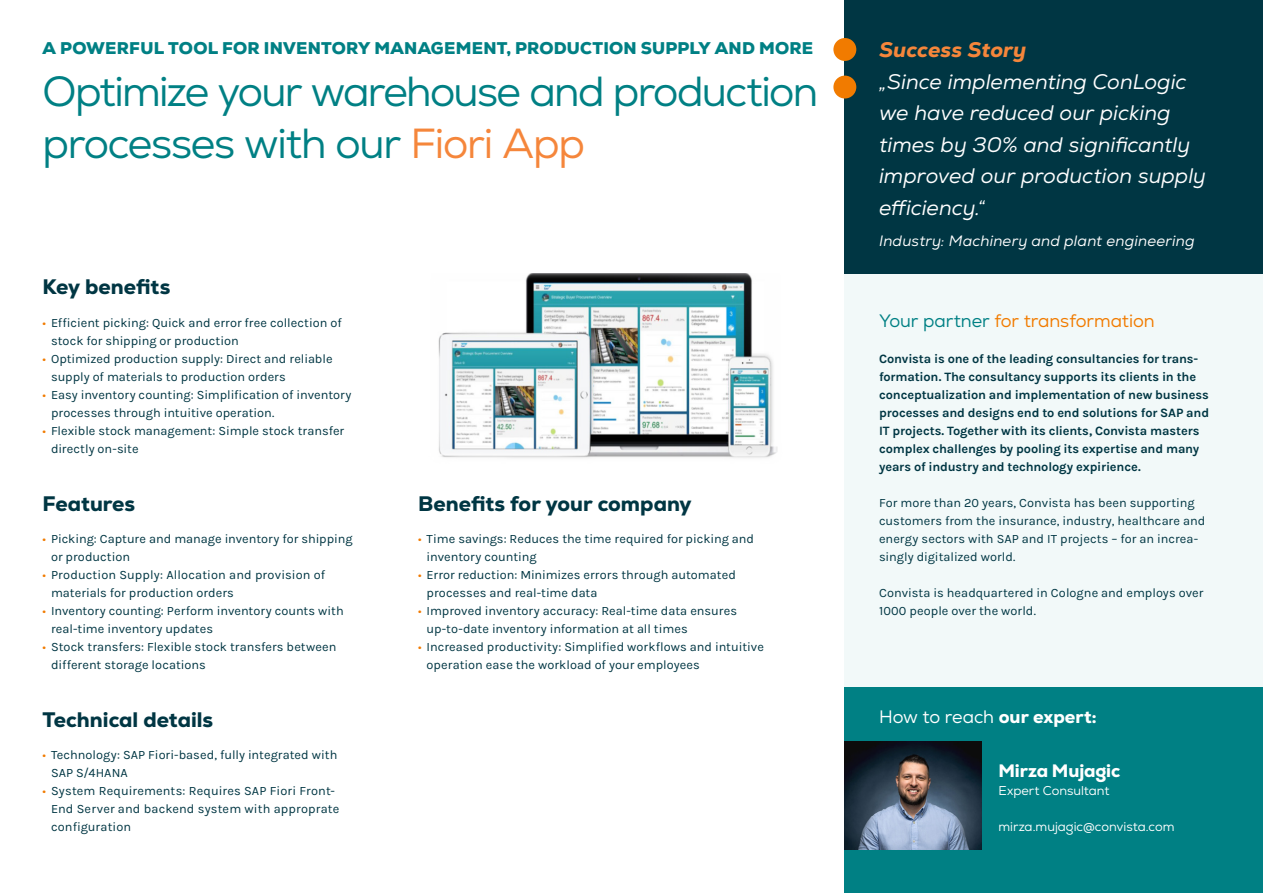
<style>
.page{position:relative;width:1263px;height:893px;background:#fff}
.page>*{position:absolute;margin:0;border:0;box-sizing:border-box;transform-origin:0 0}
.t1{font:42px/52.5px "Nexa";letter-spacing:-.04em;color:#008084}
.USP_Zitat{font:italic 21px/31.5px "Nexa";letter-spacing:.005em;color:#fff}
.t2{font:800 21px "Nexa";color:#003643}
.USP_Zitat-2{font:italic 800 21px "Nexa";letter-spacing:.01em;color:#f5863b}
.t3{font:18px "Nexa";letter-spacing:-.005em;color:#f17b00}
.t4{font:18px "Nexa";letter-spacing:-.01em;color:#fff}
.t5{font:800 18px "Nexa";letter-spacing:-.01em;color:#fff}
.t6{font:900 16.95px "Nexa";letter-spacing:.015em;color:#008084}
.USP_Zitat-3{font:italic 15px "Nexa";letter-spacing:.015em;color:#fff}
.Copytext{font:12.75px/18px "Karla";color:#003643}
.Copytext-2{font:700 12.75px/18px "Karla";letter-spacing:-.01em;color:#003643}
.t7{font:12.75px "Nexa";color:#fff}
.s1{color:#f5863b}
.s2{color:#f17b00}
.s3{color:#008084}
.s4{font-weight:800}
</style>
<div class="page">
<div style="left:845px;top:273px;width:418px;height:432px;background:#f2f9f9"></div>
<div style="left:845px;top:687px;width:418px;height:206px;background:#008084"></div>
<div style="left:845px;top:0;width:418px;height:273px;background:#003643"></div>
<div style="left:833px;top:38px;width:23px;height:23px;background:#f17b00;border-radius:50%"></div>
<div style="left:833px;top:76px;width:23px;height:23px;background:#f17b00;border-radius:50%"></div>
<img style="left:845px;top:741px;width:137px;height:108px">
<img style="left:438px;top:273px;width:340px;height:185px">
<h1 class="t6" style="left:43px;top:37px;width:772px">A POWERFUL TOOL FOR INVENTORY MANAGEMENT, PRODUCTION SUPPLY AND MORE</h1>
<h1 class="t1" style="left:43px;top:66px;width:777px">Optimize your warehouse and production processes with our <span class="s1">Fiori App</span></h1>
<h2 class="t2" style="left:43px;top:273px;width:129px">Key benefits</h2>
<p class="Copytext" style="left:51px;top:314px;width:292px;text-indent:-9px"><span class="s2">•</span> Efficient picking: Quick and error free collection of stock for shipping or production</p>
<p class="Copytext" style="left:51px;top:350px;width:283px;text-indent:-9px"><span class="s2">•</span> Optimized production supply: Direct and reliable supply of materials to production orders</p>
<p class="Copytext" style="left:51px;top:386px;width:302px;text-indent:-9px"><span class="s2">•</span> Easy inventory counting: Simplification of inventory processes through intuitive operation.</p>
<p class="Copytext" style="left:51px;top:422px;width:295px;text-indent:-9px"><span class="s2">•</span> Flexible stock management: Simple stock transfer directly on-site</p>
<h2 class="t2" style="left:43px;top:490px;width:94px">Features</h2>
<p class="Copytext" style="left:51px;top:530px;width:303px;text-indent:-9px"><span class="s2">•</span> Picking: Capture and manage inventory for shipping or production</p>
<p class="Copytext" style="left:51px;top:566px;width:276px;text-indent:-9px"><span class="s2">•</span> Production Supply: Allocation and provision of materials for production orders</p>
<p class="Copytext" style="left:51px;top:602px;width:294px;text-indent:-9px"><span class="s2">•</span> Inventory counting: Perform inventory counts with real-time inventory updates</p>
<p class="Copytext" style="left:51px;top:638px;width:287px;text-indent:-9px"><span class="s2">•</span> Stock transfers: Flexible stock transfers between different storage locations</p>
<h2 class="t2" style="left:43px;top:706px;width:172px">Technical details</h2>
<p class="Copytext" style="left:51px;top:746px;width:288px;text-indent:-9px"><span class="s2">•</span> Technology: SAP Fiori-based, fully integrated with<br>SAP S/4HANA</p>
<p class="Copytext" style="left:51px;top:782px;width:290px;text-indent:-9px"><span class="s2">•</span> System Requirements: Requires SAP Fiori Front-<br>End Server and backend system with approprate configuration</p>
<h2 class="t2" style="left:418px;top:490px;width:275px">Benefits for your company</h2>
<p class="Copytext" style="left:427px;top:530px;width:329px;text-indent:-9px"><span class="s2">•</span> Time savings: Reduces the time required for picking and inventory counting</p>
<p class="Copytext" style="left:427px;top:566px;width:311px;text-indent:-9px"><span class="s2">•</span> Error reduction: Minimizes errors through automated processes and real-time data</p>
<p class="Copytext" style="left:427px;top:602px;width:312px;text-indent:-9px"><span class="s2">•</span> Improved inventory accuracy: Real-time data ensures up-to-date inventory information at all times</p>
<p class="Copytext" style="left:427px;top:638px;width:339px;text-indent:-9px"><span class="s2">•</span> Increased productivity: Simplified workflows and intuitive operation ease the workload of your employees</p>
<p class="USP_Zitat-2" style="left:879px;top:36px;width:149px">Success Story</p>
<p class="USP_Zitat" style="left:879px;top:66px;width:328px">„Since implementing ConLogic we have reduced our picking times by 30% and significantly improved our production supply efficiency.“</p>
<p class="USP_Zitat-3" style="left:879px;top:232px;width:317px">Industry: Machinery and plant engineering</p>
<h3 class="t3" style="left:879px;top:310px;width:277px"><span class="s3">Your partner</span> for transformation</h3>
<p class="Copytext-2" style="left:879px;top:350px;width:332px">Convista is one of the leading consultancies for trans&shy;formation. The consultancy supports its clients in the conceptualization and implementation of new business processes and designs end to end solutions for SAP and IT projects. Together with its clients, Convista masters complex challenges by pooling its expertise and many years of industry and technology expirience.</p>
<p class="Copytext" style="left:879px;top:494px;width:328px">For more than 20 years, Convista has been supporting customers from the insurance, industry, healthcare and energy sectors with SAP and IT projects – for an increa&shy;singly digitalized world.</p>
<p class="Copytext" style="left:879px;top:584px;width:326px">Convista is headquartered in Cologne and employs over<br>1000 people over the world.</p>
<p class="t4" style="left:879px;top:706px;width:219px">How to reach <span class="s4">our expert:</span></p>
<p class="t5" style="left:998px;top:759px;width:123px">Mirza Mujagic</p>
<p class="t7" style="left:998px;top:783px;width:113px">Expert Consultant</p>
<p class="t7" style="left:998px;top:819px;width:178px">mirza.mujagic@convista.com</p>
</div>
